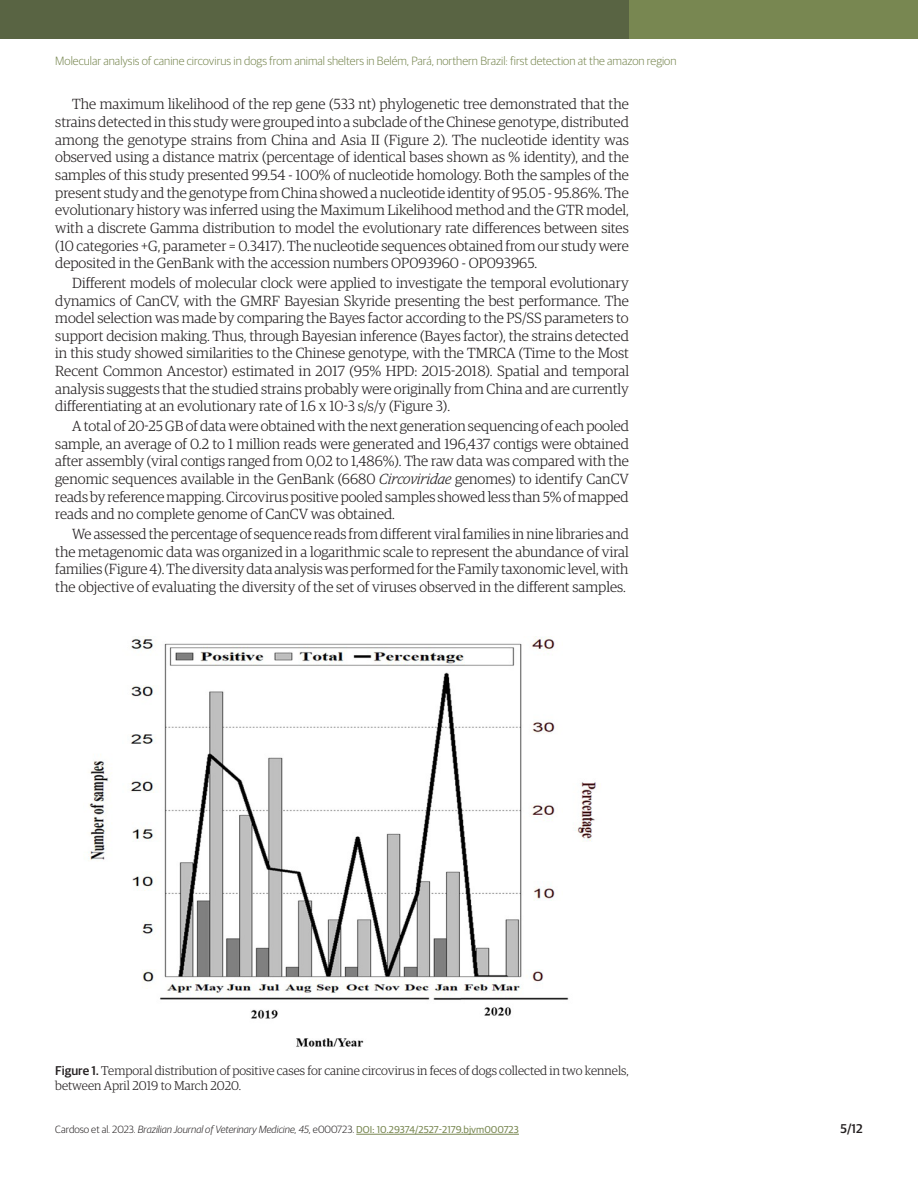
<style>
.page{position:relative;width:918px;height:1188px;background:#fff}
.page>*{position:absolute;margin:0;border:0;box-sizing:border-box;transform-origin:0 0}
.Paragraph{font:300 14.7px/17.7px "Guardian Egyptian";color:#231f20;text-align:justify}
.FigureCaption{font:300 12.75px/15.3px "Guardian Egyptian";color:#231f20}
.t1{font:500 12.75px "Guardian Sans";color:#231f20}
.t2{font:300 12px "Guardian Sans";color:#788751}
.t3{font:italic 300 10.5px "Guardian Sans";color:#231f20}
.s1{font-style:italic}
.s2{font-family:"Guardian Sans";font-weight:500}
.s3{font-style:normal}
.s4{font-weight:400;font-style:normal;font-size:10.05px;color:#788751}
</style>
<div class="page">
<hr style="left:356px;top:1134px;width:163px;height:1px;background:#788751">
<div style="left:623px;top:0;width:295px;height:38px;background:#788751"></div>
<div style="left:0;top:0;width:629px;height:38px;background:#596443"></div>
<img style="left:88px;top:637px;width:508px;height:410px">
<p class="t2" style="left:55px;top:52px;width:623px">Molecular analysis of canine circovirus in dogs from animal shelters in Belém, Pará, northern Brazil: first detection at the amazon region</p>
<p class="Paragraph" style="left:55px;top:95px;width:575px;text-indent:17px">The maximum likelihood of the rep gene (533 nt) phylogenetic tree demonstrated that the strains detected in this study were grouped into a subclade of the Chinese genotype, distributed among the genotype strains from China and Asia II (Figure 2). The nucleotide identity was observed using a distance matrix (percentage of identical bases shown as % identity), and the samples of this study presented 99.54 - 100% of nucleotide homology. Both the samples of the present study and the genotype from China showed a nucleotide identity of 95.05 - 95.86%. The evolutionary history was inferred using the Maximum Likelihood method and the GTR model, with a discrete Gamma distribution to model the evolutionary rate differences between sites (10 categories +G, parameter = 0.3417). The nucleotide sequences obtained from our study were deposited in the GenBank with the accession numbers OP093960 - OP093965.</p>
<p class="Paragraph" style="left:55px;top:273px;width:575px;text-indent:17px">Different models of molecular clock were applied to investigate the temporal evolutionary dynamics of CanCV, with the GMRF Bayesian Skyride presenting the best performance. The model selection was made by comparing the Bayes factor according to the PS/SS parameters to support decision making. Thus, through Bayesian inference (Bayes factor), the strains detected in this study showed similarities to the Chinese genotype, with the TMRCA (Time to the Most Recent Common Ancestor) estimated in 2017 (95% HPD: 2015-2018). Spatial and temporal analysis suggests that the studied strains probably were originally from China and are currently differentiating at an evolutionary rate of 1.6 x 10-3 s/s/y (Figure 3).</p>
<p class="Paragraph" style="left:55px;top:416px;width:575px;text-indent:17px">A total of 20-25 GB of data were obtained with the next generation sequencing of each pooled sample, an average of 0.2 to 1 million reads were generated and 196,437 contigs were obtained after assembly (viral contigs ranged from 0,02 to 1,486%). The raw data was compared with the genomic sequences available in the GenBank (6680 <span class="s1">Circoviridae</span> genomes) to identify CanCV reads by reference mapping. Circovirus positive pooled samples showed less than 5% of mapped reads and no complete genome of CanCV was obtained.</p>
<p class="Paragraph" style="left:55px;top:524px;width:575px;text-indent:17px">We assessed the percentage of sequence reads from different viral families in nine libraries and the metagenomic data was organized in a logarithmic scale to represent the abundance of viral families (Figure 4). The diversity data analysis was performed for the Family taxonomic level, with the objective of evaluating the diversity of the set of viruses observed in the different samples.</p>
<p class="FigureCaption" style="left:55px;top:1062px;width:575px"><span class="s2">Figure 1.</span> Temporal distribution of positive cases for canine circovirus in feces of dogs collected in two kennels, between April 2019 to March 2020.</p>
<p class="t3" style="left:55px;top:1122px;width:465px"><span class="s3">Cardoso et al. 2023.</span> Brazilian Journal of Veterinary Medicine, 45, <span class="s3">e000723.</span> <span class="s4">DOI: 10.29374/2527-2179.bjvm000723</span></p>
<p class="t1" style="left:841px;top:1119px;width:24px">5/12</p>
</div>
